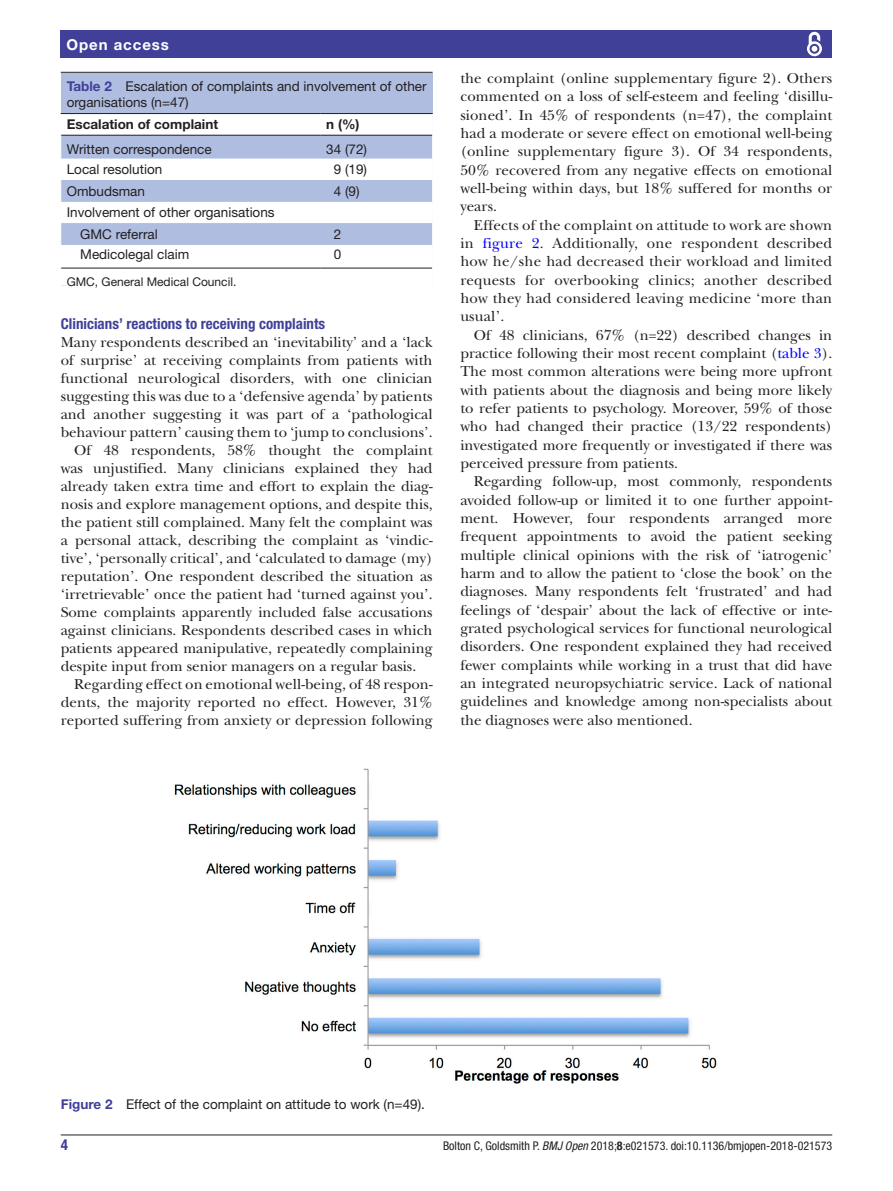
<style>
.page{position:relative;width:893px;height:1191px;background:#fff}
.page>*{position:absolute;margin:0;border:0;box-sizing:border-box;transform-origin:0 0}
.t1{font:15px/18.3px "New Baskerville";color:#231f20;text-align:justify}
.t2{font:700 condensed 15px "Helvetica Neue LT Std";color:#414099}
.t3{font:700 15px "Helvetica Neue LT Std";letter-spacing:.065em;color:#fff}
.t4{font:13.5px/16.5px "Helvetica Neue LT Std";color:#231f20}
.t5{font:700 13.5px "Helvetica Neue LT Std";color:#231f20}
.t6{font:condensed 12px "Helvetica Neue LT Std";color:#231f20}
.t7{font:12px "Helvetica Neue LT Std";color:#231f20}
.s1{font-weight:700;color:#414099}
.s2{color:#00f}
.s3{font-style:italic}
.s4{font-weight:700}
</style>
<div class="page">
<hr style="left:61px;top:1134px;width:771px;height:1px;background:#231f20">
<div style="left:61px;top:31px;width:771px;height:27px;background:#414099"></div>
<svg style="left:807px;top:31px;width:15px;height:26px"></svg>
<div style="left:61px;top:73px;width:372px;height:213px;background:#afbde1"></div>
<hr style="left:61px;top:72px;width:372px;height:1px;background:#231f20">
<hr style="left:61px;top:113px;width:259px;height:1px;background:#231f20">
<hr style="left:320px;top:113px;width:113px;height:1px;background:#231f20">
<svg style="left:60px;top:114px;width:373px;height:172px"></svg>
<hr style="left:67px;top:285px;width:366px;height:1px;background:#fff">
<img style="left:174px;top:768px;width:543px;height:316px">
<p class="t3" style="left:66px;top:35px;width:104px">Open access</p>
<p class="t4" style="left:67px;top:77px;width:361px"><span class="s1">Table 2</span> Escalation of complaints and involvement of other organisations (n=47)</p>
<p class="t5" style="left:67px;top:116px;width:153px">Escalation of complaint</p>
<p class="t5" style="left:326px;top:116px;width:35px">n (%)</p>
<p class="t4" style="left:67px;top:141px;width:147px">Written correspondence</p>
<p class="t4" style="left:326px;top:141px;width:42px">34 (72)</p>
<p class="t4" style="left:67px;top:161px;width:97px">Local resolution</p>
<p class="t4" style="left:334px;top:161px;width:35px">9 (19)</p>
<p class="t4" style="left:67px;top:182px;width:80px">Ombudsman</p>
<p class="t4" style="left:334px;top:182px;width:27px">4 (9)</p>
<p class="t4" style="left:80px;top:201px;width:196px;line-height:21.6px;text-indent:-14px">Involvement of other organisations<br>GMC referral</p>
<p class="t4" style="left:334px;top:226px;width:9px">2</p>
<p class="t4" style="left:80px;top:246px;width:111px">Medicolegal claim</p>
<p class="t4" style="left:334px;top:246px;width:9px">0</p>
<p class="t7" style="left:67px;top:274px;width:171px">GMC, General Medical Council.</p>
<p class="t2" style="left:61px;top:314px;width:266px">Clinicians’ reactions to receiving complaints</p>
<p class="t1" style="left:61px;top:333px;width:373px">Many respondents described an ‘inevitability’ and a ‘lack</p>
<p class="t1" style="left:61px;top:351px;width:373px">of surprise’ at receiving complaints from patients with</p>
<p class="t1" style="left:61px;top:369px;width:373px">functional neurological disorders, with one clinician</p>
<p class="t1" style="left:61px;top:387px;width:373px">suggesting this was due to a ‘defensive agenda’ by patients</p>
<p class="t1" style="left:61px;top:405px;width:373px">and another suggesting it was part of a ‘pathological</p>
<p class="t1" style="left:61px;top:423px;width:373px">behaviour pattern’ causing them to ‘jump to conclusions’.</p>
<p class="t1" style="left:74px;top:441px;width:360px">Of 48 respondents, 58% thought the complaint</p>
<p class="t1" style="left:61px;top:459px;width:373px">was unjustified. Many clinicians explained they had</p>
<p class="t1" style="left:61px;top:477px;width:373px">already taken extra time and effort to explain the diag-</p>
<p class="t1" style="left:61px;top:495px;width:373px">nosis and explore management options, and despite this,</p>
<p class="t1" style="left:61px;top:513px;width:373px">the patient still complained. Many felt the complaint was</p>
<p class="t1" style="left:61px;top:531px;width:373px">a personal attack, describing the complaint as ‘vindic-</p>
<p class="t1" style="left:61px;top:549px;width:373px">tive’, ‘personally critical’, and ‘calculated to damage (my)</p>
<p class="t1" style="left:61px;top:567px;width:373px">reputation’. One respondent described the situation as</p>
<p class="t1" style="left:61px;top:585px;width:373px">‘irretrievable’ once the patient had ‘turned against you’.</p>
<p class="t1" style="left:61px;top:603px;width:373px">Some complaints apparently included false accusations</p>
<p class="t1" style="left:61px;top:621px;width:373px">against clinicians. Respondents described cases in which</p>
<p class="t1" style="left:61px;top:639px;width:373px">patients appeared manipulative, repeatedly complaining</p>
<p class="t1" style="left:61px;top:657px;width:357px">despite input from senior managers on a regular basis.</p>
<p class="t1" style="left:74px;top:675px;width:360px">Regarding effect on emotional well-being, of 48 respon-</p>
<p class="t1" style="left:61px;top:693px;width:373px">dents, the majority reported no effect. However, 31%</p>
<p class="t1" style="left:61px;top:711px;width:373px">reported suffering from anxiety or depression following</p>
<p class="t1" style="left:460px;top:69px;width:373px">the complaint (online supplementary figure 2). Others commented on a loss of self-esteem and feeling ‘disillu&shy;sioned’. In 45% of respondents (n=47), the complaint had a moderate or severe effect on emotional well-being (online supplementary figure 3). Of 34 respondents, 50% recovered from any negative effects on emotional well-being within days, but 18% suffered for months or years.</p>
<p class="t1" style="left:460px;top:216px;width:373px;text-indent:14px">Effects of the complaint on attitude to work are shown in <span class="s2">figure 2</span>. Additionally, one respondent described how he/she had decreased their workload and limited requests for overbooking clinics; another described how they had considered leaving medicine ‘more than usual’.</p>
<p class="t1" style="left:460px;top:326px;width:373px;text-indent:14px">Of 48 clinicians, 67% (n=22) described changes in practice following their most recent complaint (<span class="s2">table 3</span>).<br>The most common alterations were being more upfront with patients about the diagnosis and being more likely to refer patients to psychology. Moreover, 59% of those who had changed their practice (13/22 respondents) investigated more frequently or investigated if there was perceived pressure from patients.</p>
<p class="t1" style="left:460px;top:472px;width:373px;text-indent:14px">Regarding follow-up, most commonly, respondents avoided follow-up or limited it to one further appoint&shy;ment. However, four respondents arranged more frequent appointments to avoid the patient seeking multiple clinical opinions with the risk of ‘iatrogenic’ harm and to allow the patient to ‘close the book’ on the diagnoses. Many respondents felt ‘frustrated’ and had feelings of ‘despair’ about the lack of effective or inte&shy;grated psychological services for functional neurological disorders. One respondent explained they had received fewer complaints while working in a trust that did have an integrated neuropsychiatric service. Lack of national guidelines and knowledge among non-specialists about the diagnoses were also mentioned.</p>
<p class="t4" style="left:61px;top:1096px;width:366px"><span class="s1">Figure 2</span> Effect of the complaint on attitude to work (n=49).</p>
<p class="t2" style="left:61px;top:1135px;width:9px">4</p>
<p class="t6" style="left:443px;top:1138px;width:391px">Bolton C, Goldsmith P. <span class="s3">BMJ Open</span> 2018;<span class="s4">8</span>:e021573. doi:10.1136/bmjopen-2018-021573</p>
</div>
